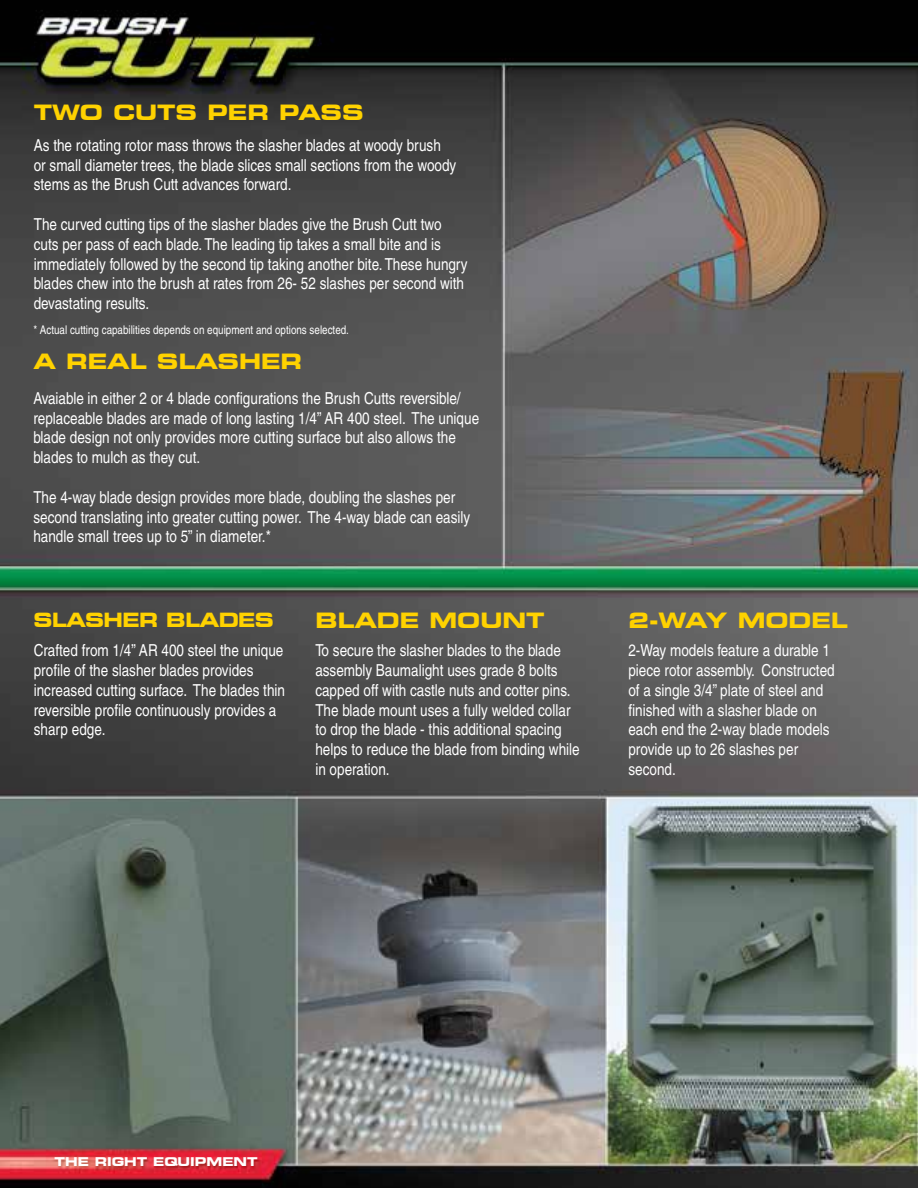
<style>
.page{position:relative;width:918px;height:1188px;background:#fff}
.page>*{position:absolute;margin:0;border:0;box-sizing:border-box;transform-origin:0 0}
.t1{font:700 expanded 21px "Square 721 BT";color:#ffd200}
.t2{font:700 expanded 19.5px "Square 721 BT";letter-spacing:-.03em;color:#ffd200;scale:.95 1}
.t3{font:condensed 16.5px/19.8px "Helvetica";color:#fff}
.t4{font:condensed 12px "Helvetica";color:#fff}
.t5{font:700 expanded 12px "Square 721 BT";color:#fff}
</style>
<div class="page">
<img style="left:0;top:0;width:918px;height:1188px">
<p class="t1" style="left:34px;top:100px;width:331px">TWO CUTS PER PASS</p>
<p class="t3" style="left:34px;top:135px;width:424px">As the rotating rotor mass throws the slasher blades at woody brush or small diameter trees, the blade slices small sections from the woody stems as the Brush Cutt advances forward.</p>
<p class="t3" style="left:34px;top:214px;width:435px">The curved cutting tips of the slasher blades give the Brush Cutt two cuts per pass of each blade. The leading tip takes a small bite and is immediately followed by the second tip taking another bite. These hungry blades chew into the brush at rates from 26- 52 slashes per second with devastating results.</p>
<p class="t4" style="left:33px;top:322px;width:317px">* Actual cutting capabilities depends on equipment and options selected.</p>
<p class="t1" style="left:33px;top:348px;width:270px">A REAL SLASHER</p>
<p class="t3" style="left:33px;top:388px;width:447px">Avaiable in either 2 or 4 blade configurations the Brush Cutts reversible/ replaceable blades are made of long lasting 1/4” AR 400 steel. The unique blade design not only provides more cutting surface but also allows the blades to mulch as they cut.</p>
<p class="t3" style="left:33px;top:487px;width:438px">The 4-way blade design provides more blade, doubling the slashes per second translating into greater cutting power. The 4-way blade can easily handle small trees up to 5” in diameter.*</p>
<p class="t2" style="left:33px;top:608px;width:255px">SLASHER BLADES</p>
<p class="t1" style="left:315px;top:608px;width:231px">BLADE MOUNT</p>
<p class="t1" style="left:628px;top:608px;width:221px">2-WAY MODEL</p>
<p class="t3" style="left:34px;top:640px;width:253px">Crafted from 1/4” AR 400 steel the unique profile of the slasher blades provides increased cutting surface. The blades thin reversible profile continuously provides a sharp edge.</p>
<p class="t3" style="left:315px;top:640px;width:266px">To secure the slasher blades to the blade assembly Baumalight uses grade 8 bolts capped off with castle nuts and cotter pins.<br>The blade mount uses a fully welded collar to drop the blade - this additional spacing helps to reduce the blade from binding while in operation.</p>
<p class="t3" style="left:628px;top:640px;width:208px">2-Way models feature a durable 1 piece rotor assembly. Constructed of a single 3/4” plate of steel and finished with a slasher blade on each end the 2-way blade models provide up to 26 slashes per second.</p>
<p class="t5" style="left:55px;top:1154px;width:205px">THE RIGHT EQUIPMENT</p>
</div>
